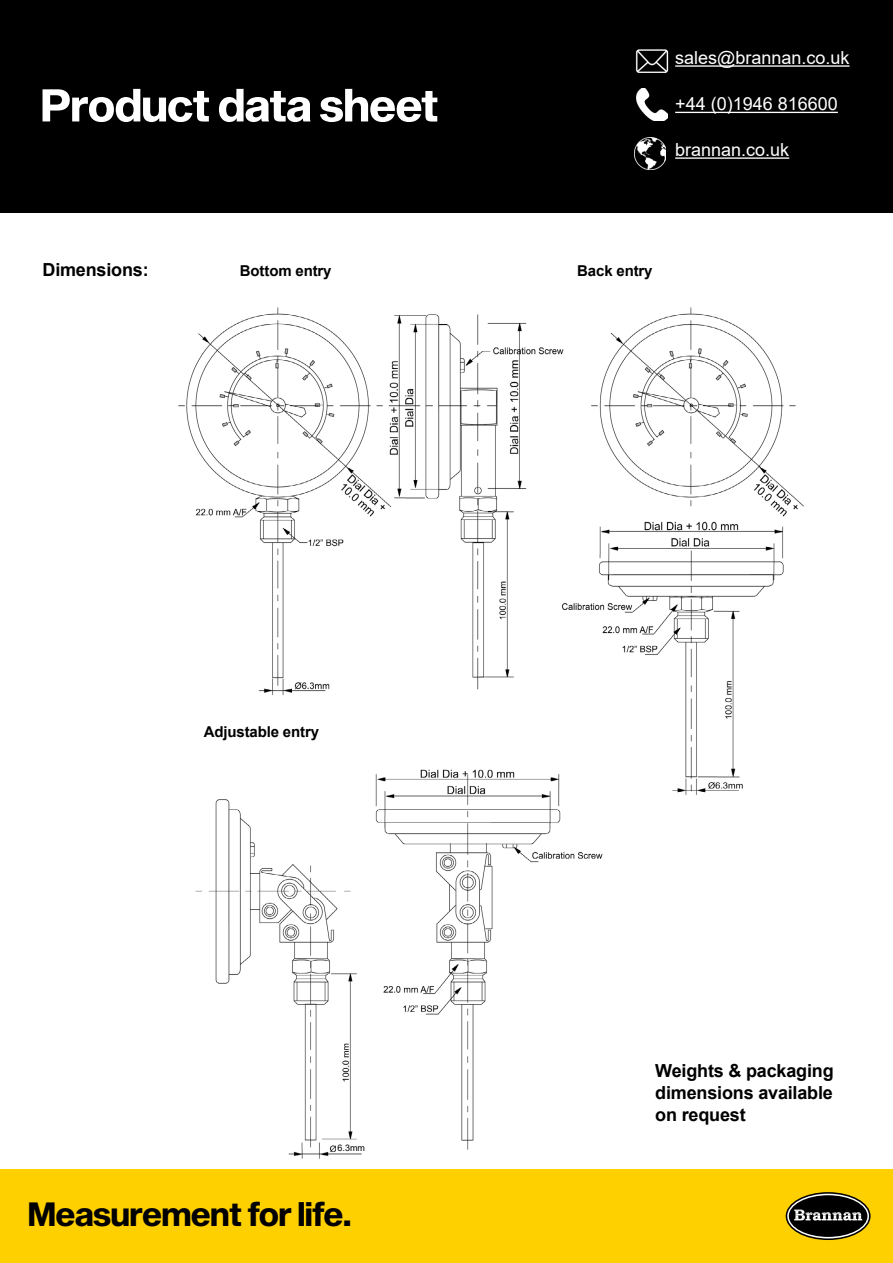
<style>
.page{position:relative;width:893px;height:1263px;background:#fff}
.page>*{position:absolute;margin:0;border:0;box-sizing:border-box;transform-origin:0 0}
.t1{font:33px "Sequel Sans Bold Disp";color:#000}
.t2{font:700 18px/21.6px "Arial";letter-spacing:-.01em;color:#000;text-align:justify}
.t3{font:18px "Arial";color:#fff}
.t4{font:700 15px "Arial";letter-spacing:-.01em;color:#000}
.t5{font:9px "Arial";color:#000}
</style>
<div class="page">
<div style="left:0;top:0;width:893px;height:213px;background:#000"></div>
<div style="left:0;top:1169px;width:893px;height:94px;background:#ffd000"></div>
<svg style="left:786px;top:1193px;width:84px;height:46px"></svg>
<div style="left:786px;top:1192px;width:85px;height:48px;border:2px solid #000;border-radius:50%"></div>
<div style="left:789px;top:1195px;width:78px;height:42px;background:#000;border-radius:50%"></div>
<svg style="left:794px;top:1209px;width:68px;height:11px"></svg>
<img style="left:635px;top:50px;width:34px;height:22px">
<hr style="left:675px;top:65px;width:175px;height:2px;background:#fff">
<img style="left:637px;top:89px;width:30px;height:32px">
<hr style="left:675px;top:112px;width:163px;height:1px;background:#fff">
<img style="left:635px;top:137px;width:31px;height:32px">
<hr style="left:675px;top:157px;width:114px;height:2px;background:#fff">
<svg style="left:43px;top:89px;width:394px;height:33px"></svg>
<img style="left:178px;top:307px;width:626px;height:851px">
<div style="left:204px;top:723px;width:267px;height:19px;background:#fff"></div>
<div style="left:336px;top:1144px;width:31px;height:8px;background:#fff"></div>
<p class="t2" style="left:43px;top:259px;width:108px">Dimensions:</p>
<p class="t4" style="left:240px;top:260px;width:93px">Bottom entry</p>
<p class="t4" style="left:204px;top:721px;width:117px">Adjustable entry</p>
<p class="t5" style="left:338px;top:1142px;width:29px">6.3mm</p>
<h1 class="t1" style="left:28px;top:1191px;width:325px">Measurement for life.</h1>
<p class="t3" style="left:675px;top:45px;width:176px">sales@brannan.co.uk</p>
<p class="t3" style="left:675px;top:92px;width:164px">+44 (0)1946 816600</p>
<p class="t3" style="left:675px;top:137px;width:116px">brannan.co.uk</p>
<p class="t4" style="left:577px;top:260px;width:77px">Back entry</p>
<p class="t2" style="left:655px;top:1060px;width:180px">Weights &amp; packaging dimensions available on request</p>
</div>
